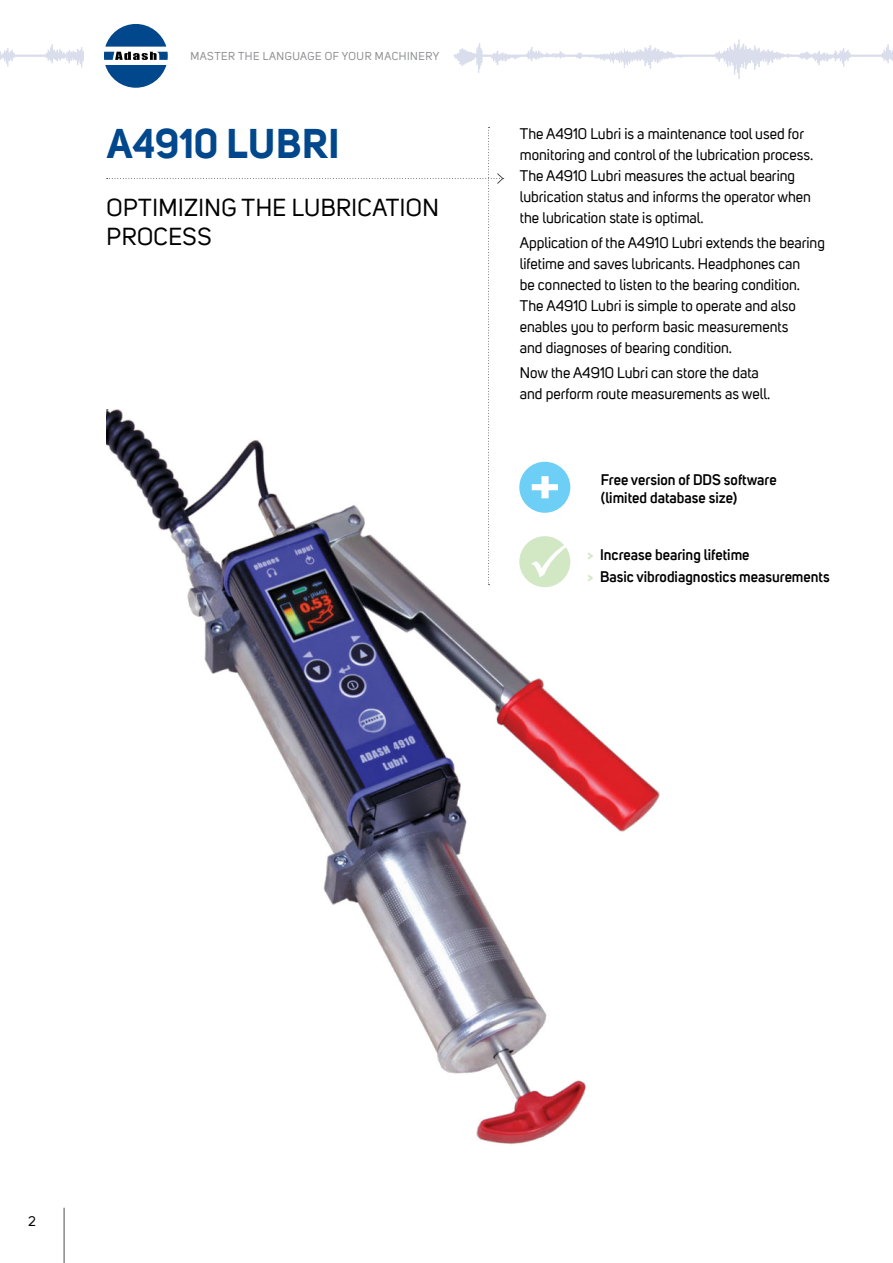
<style>
.page{position:relative;width:893px;height:1263px;background:#fff}
.page>*{position:absolute;margin:0;border:0;box-sizing:border-box;transform-origin:0 0}
.t1{font:700 40.5px "Uni Sans";letter-spacing:.005em;color:#00478c}
.t2{font:24px/28.8px "Uni Sans";letter-spacing:.02em;color:#000}
.t3{font:15px/21px "Uni Sans";color:#000}
.t4{font:600 15px/22.2px "Uni Sans";color:#000}
.t5{font:13.5px "Uni Sans";color:#000}
.t6{font:11.1px "Uni Sans";letter-spacing:.05em;color:#8d8f92}
.s1{font-weight:700;font-size:13.5px;color:#d2e8c5}
</style>
<div class="page">
<svg style="left:104px;top:24px;width:64px;height:64px"></svg>
<svg style="left:454px;top:40px;width:439px;height:39px"></svg>
<svg style="left:0;top:44px;width:84px;height:23px"></svg>
<hr style="left:64px;top:1208px;width:1px;height:55px;background:#4d4d4f">
<img style="left:106px;top:409px;width:554px;height:735px">
<p class="t6" style="left:190px;top:50px;width:250px">master the language of your machinery</p>
<h1 class="t1" style="left:107px;top:120px;width:234px">A4910 Lubri</h1>
<h2 class="t2" style="left:107px;top:195px;width:334px">optimizing the lubrication process</h2>
<p class="t3" style="left:520px;top:123px;width:295px">The A4910 Lubri is a maintenance tool used for monitoring and control of the lubrication process.<br>The A4910 Lubri measures the actual bearing lubrication status and informs the operator when the lubrication state is optimal.</p>
<p class="t3" style="left:520px;top:233px;width:307px">Application of the A4910 Lubri extends the bearing lifetime and saves lubricants. Headphones can<br>be connected to listen to the bearing condition.<br>The A4910 Lubri is simple to operate and also enables you to perform basic measurements<br>and diagnoses of bearing condition.</p>
<p class="t3" style="left:520px;top:363px;width:252px">Now the A4910 Lubri can store the data and perform route measurements as well.</p>
<p class="t4" style="left:601px;top:471px;width:177px;line-height:18px">Free version of DDS software (limited database size)</p>
<p class="t4" style="left:587px;top:544px;width:244px"><span class="s1">&gt;</span> Increase bearing lifetime<br><span class="s1">&gt;</span> Basic vibrodiagnostics measurements</p>
<p class="t5" style="left:28px;top:1216px;width:9px">2</p>
</div>
